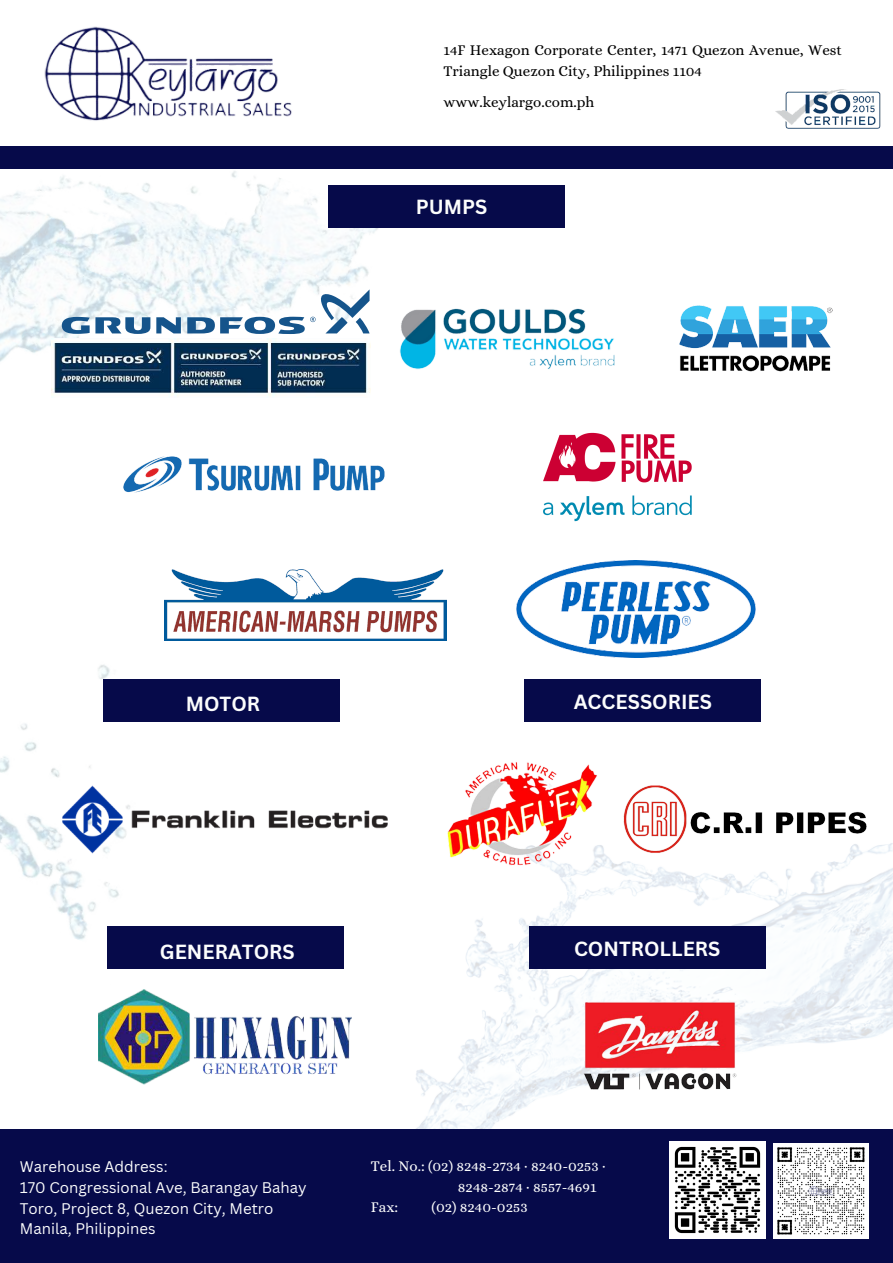
<style>
.page{position:relative;width:893px;height:1263px;background:#fff}
.page>*{position:absolute;margin:0;border:0;box-sizing:border-box;transform-origin:0 0}
.t1{font:700 19.95px "Canva Sans";color:#fcfdfd}
.t2{font:15px/20.9px "Alice";color:#000}
.t3{font:15px/20.9px "Canva Sans";color:#fcfdfd}
.t4{font:15px "Alice";color:#fcfdfd}
</style>
<div class="page">
<img style="left:416px;top:560px;width:477px;height:569px">
<img style="left:0;top:171px;width:385px;height:848px">
<img style="left:44px;top:26px;width:248px;height:95px">
<div style="left:0;top:146px;width:893px;height:23px;background:#060a4a"></div>
<div style="left:0;top:1129px;width:893px;height:134px;background:#060a4a"></div>
<img style="left:679px;top:305px;width:154px;height:67px">
<svg style="left:62px;top:289px;width:307px;height:45px"></svg>
<img style="left:124px;top:456px;width:260px;height:37px">
<img style="left:516px;top:561px;width:240px;height:96px">
<img style="left:773px;top:1143px;width:95px;height:95px">
<img style="left:400px;top:308px;width:215px;height:61px">
<img style="left:440px;top:743px;width:169px;height:137px">
<img style="left:98px;top:989px;width:253px;height:96px">
<img style="left:52px;top:339px;width:319px;height:58px">
<img style="left:775px;top:89px;width:106px;height:40px">
<img style="left:669px;top:1142px;width:96px;height:96px">
<div style="left:107px;top:926px;width:237px;height:43px;background:#060a4a"></div>
<div style="left:524px;top:679px;width:237px;height:42px;background:#060a4a"></div>
<div style="left:103px;top:679px;width:237px;height:42px;background:#060a4a"></div>
<img style="left:165px;top:570px;width:281px;height:71px">
<img style="left:617px;top:784px;width:251px;height:72px">
<div style="left:328px;top:185px;width:237px;height:43px;background:#060a4a"></div>
<img style="left:42px;top:758px;width:346px;height:122px">
<img style="left:543px;top:432px;width:149px;height:90px">
<img style="left:563px;top:969px;width:193px;height:173px">
<div style="left:529px;top:926px;width:236px;height:43px;background:#060a4a"></div>
<p class="t2" style="left:443px;top:39px;width:400px">14F Hexagon Corporate Center, 1471 Quezon Avenue, West<br>Triangle Quezon City, Philippines 1104</p>
<p class="t2" style="left:443px;top:91px;width:152px">www.keylargo.com.ph</p>
<p class="t1" style="left:416px;top:193px;width:73px">PUMPS</p>
<p class="t1" style="left:186px;top:690px;width:76px">MOTOR</p>
<p class="t1" style="left:574px;top:687px;width:140px">ACCESSORIES</p>
<p class="t1" style="left:160px;top:937px;width:136px">GENERATORS</p>
<p class="t1" style="left:574px;top:935px;width:148px">CONTROLLERS</p>
<p class="t3" style="left:20px;top:1156px;width:149px">Warehouse Address:</p>
<p class="t3" style="left:20px;top:1176px;width:288px">170 Congressional Ave, Barangay Bahay<br>Toro, Project 8, Quezon City, Metro<br>Manila, Philippines</p>
<p class="t4" style="left:371px;top:1157px;width:236px">Tel. No.: (02) 8248-2734 · 8240-0253 ·</p>
<p class="t4" style="left:458px;top:1178px;width:140px">8248-2874 · 8557-4691</p>
<p class="t4" style="left:371px;top:1199px;width:29px">Fax:</p>
<p class="t4" style="left:432px;top:1199px;width:98px">(02) 8240-0253</p>
</div>
